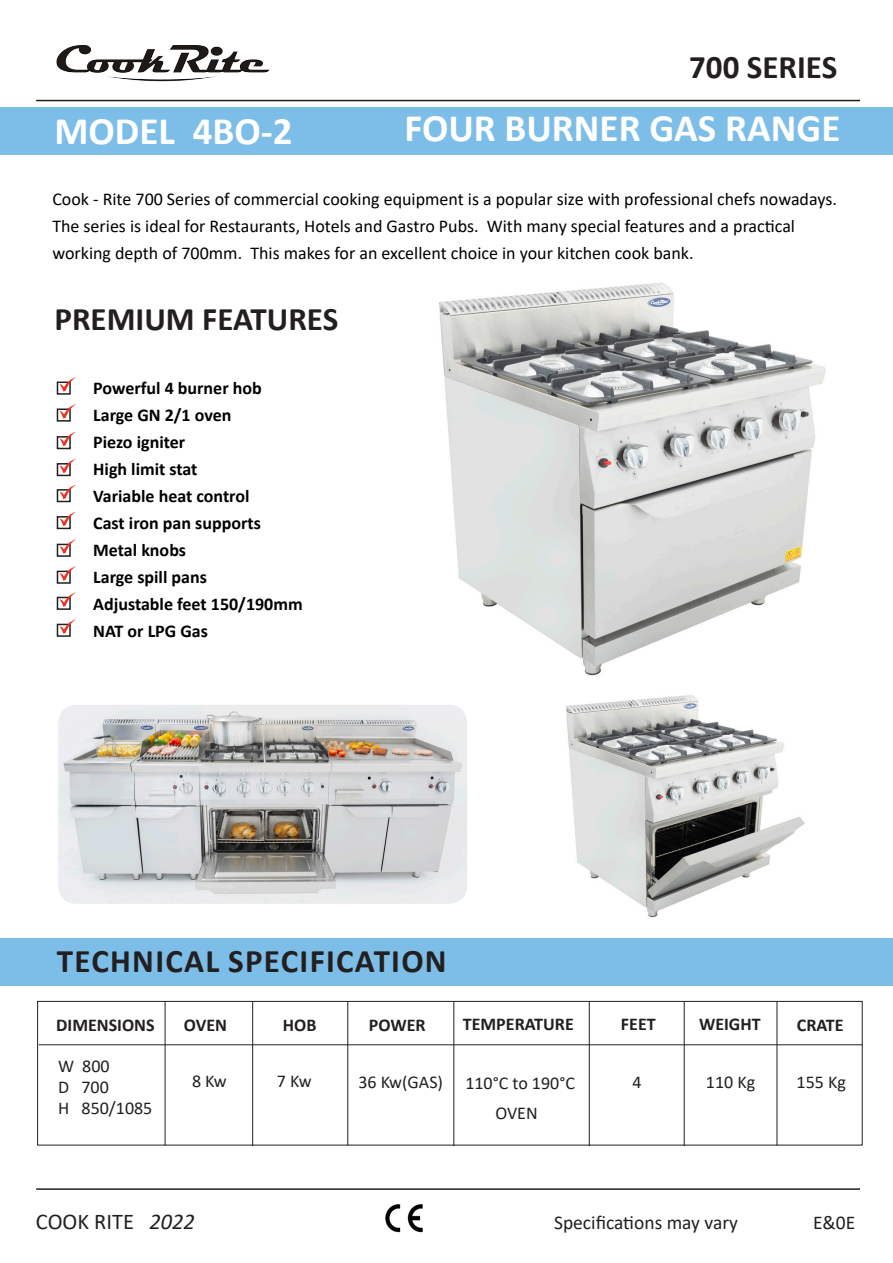
<style>
.page{position:relative;width:893px;height:1263px;background:#fff}
.page>*{position:absolute;margin:0;border:0;box-sizing:border-box;transform-origin:0 0}
.t1{font:700 39px "Calibri";color:#fff}
.t2{font:700 33px "Calibri";color:#231f20}
.t3{font:700 33px "Calibri";letter-spacing:.04em;color:#231f20}
.t4{font:22.5px "Calibri";color:#231f20}
.t5{font:19.5px "Calibri";color:#231f20}
.t6{font:18px "Calibri";color:#000}
.t7{font:700 18px "Calibri";color:#000}
.t8{font:18px "Calibri";color:#231f20}
.t9{font:700 18px "Calibri";color:#231f20}
.s1{font-style:italic}
</style>
<div class="page">
<hr style="left:36px;top:1188px;width:824px;height:2px;background:#231f20">
<div style="left:0;top:107px;width:893px;height:48px;background:#7dbee8"></div>
<img style="left:385px;top:1204px;width:38px;height:29px">
<hr style="left:36px;top:100px;width:824px;height:1px;background:#231f20">
<img style="left:56px;top:45px;width:214px;height:37px">
<img style="left:439px;top:283px;width:387px;height:393px">
<div style="left:0;top:937px;width:893px;height:48px;background:#7dbee8"></div>
<div style="left:37px;top:1001px;width:826px;height:144px;border:1px solid #231f20"></div>
<hr style="left:39px;top:1044px;width:824px;height:1px;background:#231f20">
<hr style="left:684px;top:1002px;width:1px;height:144px;background:#231f20">
<hr style="left:165px;top:1001px;width:1px;height:144px;background:#231f20">
<hr style="left:347px;top:1001px;width:1px;height:144px;background:#231f20">
<hr style="left:453px;top:1002px;width:1px;height:144px;background:#231f20">
<hr style="left:252px;top:1002px;width:1px;height:144px;background:#231f20">
<hr style="left:589px;top:1002px;width:1px;height:144px;background:#231f20">
<hr style="left:777px;top:1001px;width:1px;height:144px;background:#231f20">
<div style="left:57px;top:382px;width:14px;height:13px;border:2px solid #231f20"></div>
<svg style="left:60px;top:377px;width:16px;height:15px"></svg>
<div style="left:57px;top:408px;width:14px;height:14px;border:2px solid #231f20"></div>
<svg style="left:60px;top:404px;width:16px;height:14px"></svg>
<div style="left:57px;top:436px;width:14px;height:13px;border:2px solid #231f20"></div>
<svg style="left:60px;top:432px;width:16px;height:14px"></svg>
<div style="left:57px;top:463px;width:14px;height:13px;border:2px solid #231f20"></div>
<svg style="left:60px;top:459px;width:16px;height:14px"></svg>
<div style="left:57px;top:489px;width:14px;height:13px;border:2px solid #231f20"></div>
<svg style="left:60px;top:485px;width:16px;height:14px"></svg>
<div style="left:57px;top:516px;width:14px;height:13px;border:2px solid #231f20"></div>
<svg style="left:60px;top:512px;width:16px;height:14px"></svg>
<div style="left:57px;top:544px;width:14px;height:13px;border:2px solid #231f20"></div>
<svg style="left:60px;top:539px;width:16px;height:15px"></svg>
<div style="left:57px;top:571px;width:14px;height:13px;border:2px solid #231f20"></div>
<svg style="left:60px;top:566px;width:16px;height:15px"></svg>
<div style="left:57px;top:597px;width:14px;height:13px;border:2px solid #231f20"></div>
<svg style="left:60px;top:592px;width:16px;height:15px"></svg>
<div style="left:57px;top:624px;width:14px;height:13px;border:2px solid #231f20"></div>
<svg style="left:60px;top:619px;width:16px;height:15px"></svg>
<img style="left:566px;top:695px;width:239px;height:222px">
<img style="left:58px;top:705px;width:409px;height:199px">
<p class="t2" style="left:689px;top:44px;width:150px">700 SERIES</p>
<p class="t1" style="left:55px;top:104px;width:239px">MODEL 4BO-2</p>
<p class="t1" style="left:404px;top:101px;width:437px">FOUR BURNER GAS RANGE</p>
<p class="t6" style="left:52px;top:186px;width:786px">Cook - Rite 700 Series of commercial cooking equipment is a popular size with professional chefs nowadays.</p>
<p class="t6" style="left:52px;top:213px;width:744px">The series is ideal for Restaurants, Hotels and Gastro Pubs. With many special features and a practical</p>
<p class="t6" style="left:52px;top:240px;width:643px">working depth of 700mm. This makes for an excellent choice in your kitchen cook bank.</p>
<p class="t2" style="left:55px;top:296px;width:285px">PREMIUM FEATURES</p>
<p class="t7" style="left:93px;top:375px;width:170px">Powerful 4 burner hob</p>
<p class="t7" style="left:93px;top:402px;width:140px">Large GN 2/1 oven</p>
<p class="t7" style="left:93px;top:429px;width:93px">Piezo igniter</p>
<p class="t7" style="left:93px;top:456px;width:106px">High limit stat</p>
<p class="t7" style="left:93px;top:483px;width:158px">Variable heat control</p>
<p class="t7" style="left:93px;top:510px;width:169px">Cast iron pan supports</p>
<p class="t7" style="left:93px;top:537px;width:94px">Metal knobs</p>
<p class="t7" style="left:93px;top:564px;width:115px">Large spill pans</p>
<p class="t7" style="left:93px;top:591px;width:211px">Adjustable feet 150/190mm</p>
<p class="t7" style="left:93px;top:618px;width:116px">NAT or LPG Gas</p>
<p class="t3" style="left:57px;top:937px;width:391px">TECHNICAL SPECIFICATION</p>
<p class="t9" style="left:56px;top:1012px;width:100px">DIMENSIONS</p>
<p class="t9" style="left:184px;top:1012px;width:45px">OVEN</p>
<p class="t9" style="left:369px;top:1012px;width:58px">POWER</p>
<p class="t9" style="left:463px;top:1011px;width:113px">TEMPERATURE</p>
<p class="t9" style="left:621px;top:1011px;width:36px">FEET</p>
<p class="t9" style="left:699px;top:1011px;width:63px">WEIGHT</p>
<p class="t9" style="left:797px;top:1012px;width:48px">CRATE</p>
<p class="t8" style="left:58px;top:1053px;width:53px">W 800</p>
<p class="t8" style="left:58px;top:1074px;width:52px">D 700</p>
<p class="t8" style="left:58px;top:1095px;width:96px">H 850/1085</p>
<p class="t9" style="left:283px;top:1012px;width:35px">HOB</p>
<p class="t8" style="left:192px;top:1068px;width:36px">8 Kw</p>
<p class="t8" style="left:358px;top:1069px;width:86px">36 Kw(GAS)</p>
<p class="t8" style="left:465px;top:1070px;width:111px">110°C to 190°C</p>
<p class="t8" style="left:632px;top:1070px;width:11px">4</p>
<p class="t8" style="left:706px;top:1070px;width:51px">110 Kg</p>
<p class="t8" style="left:797px;top:1070px;width:51px">155 Kg</p>
<p class="t8" style="left:277px;top:1068px;width:36px">7 Kw</p>
<p class="t8" style="left:495px;top:1101px;width:44px">OVEN</p>
<p class="t4" style="left:36px;top:1205px;width:161px">COOK RITE <span class="s1">2022</span></p>
<p class="t5" style="left:554px;top:1208px;width:186px">Specifications may vary</p>
<p class="t5" style="left:813px;top:1208px;width:44px">E&amp;0E</p>
</div>
